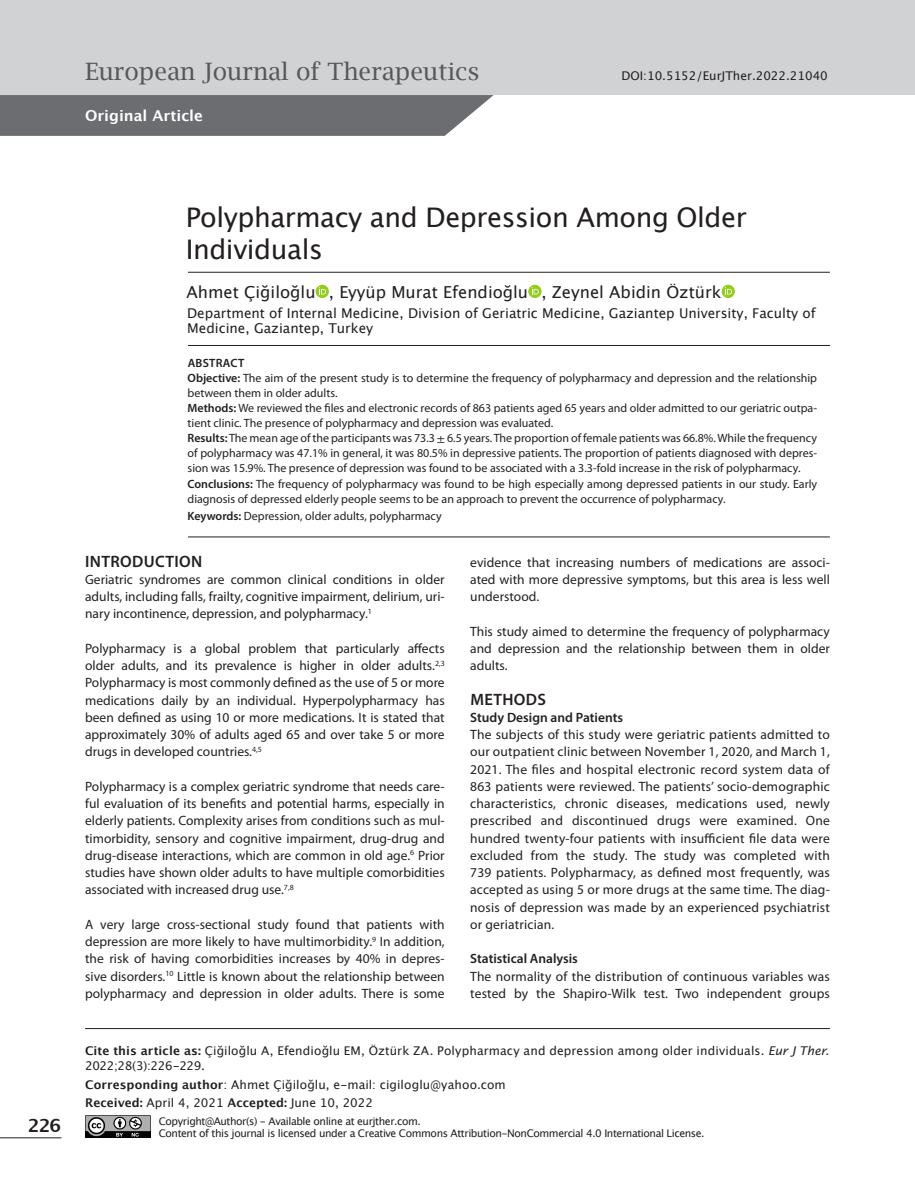
<style>
.page{position:relative;width:915px;height:1191px;background:#fff}
.page>*{position:absolute;margin:0;border:0;box-sizing:border-box;transform-origin:0 0}
.t1{font:27px/32.4px "Lucida Grande";letter-spacing:-.015em;color:#231f20}
.t2{font:24px "Lucida Bright";color:#57585a}
.t3{font:700 18px "Lucida Grande";color:#231f20}
.t4{font:16.5px "Lucida Grande";color:#231f20}
.t5{font:600 16.5px "Myriad Pro";letter-spacing:.02em;color:#231f20}
.t6{font:700 15px "Lucida Grande";color:#fff}
.t7{font:13.5px/17.2px "Myriad Pro";color:#231f20;text-align:justify}
.t8{font:13.5px/15px "Lucida Grande";color:#231f20}
.t9{font:600 13.5px "Myriad Pro";color:#231f20}
.t10{font:12px/15px "Myriad Pro";color:#231f20}
.t11{font:12px/14.4px "Lucida Grande";letter-spacing:.005em;color:#231f20}
.t12{font:10.5px/12.6px "Lucida Grande";letter-spacing:-.04em;color:#231f20}
.s1{font-weight:600}
.s2{font-family:"STIX General"}
.s3{font-weight:700}
.s4{font-style:italic}
</style>
<div class="page">
<div style="left:0;top:0;width:914px;height:95px;background:#d1d2d4"></div>
<svg style="left:0;top:95px;width:493px;height:41px;background:#737477"></svg>
<hr style="left:0;top:1137px;width:61px;height:1px;background:#231f20">
<hr style="left:85px;top:1028px;width:744px;height:1px;background:#231f20">
<hr style="left:188px;top:272px;width:641px;height:1px;background:#231f20">
<hr style="left:188px;top:345px;width:641px;height:1px;background:#231f20">
<hr style="left:188px;top:536px;width:641px;height:1px;background:#231f20">
<svg style="left:315px;top:285px;width:14px;height:13px"></svg>
<svg style="left:319px;top:287px;width:7px;height:7px"></svg>
<svg style="left:528px;top:285px;width:13px;height:13px"></svg>
<svg style="left:531px;top:287px;width:7px;height:7px"></svg>
<svg style="left:721px;top:285px;width:13px;height:13px"></svg>
<svg style="left:724px;top:287px;width:7px;height:7px"></svg>
<img style="left:85px;top:1115px;width:65px;height:22px">
<h2 class="t2" style="left:85px;top:57px;width:395px">European Journal of Therapeutics</h2>
<p class="t6" style="left:85px;top:103px;width:119px">Original Article</p>
<p class="t11" style="left:621px;top:68px;width:208px">DOI:10.5152/EurJTher.2022.21040</p>
<h3 class="t3" style="left:28px;top:1110px;width:35px">226</h3>
<h1 class="t1" style="left:186px;top:201px;width:562px">Polypharmacy and Depression Among Older<br>Individuals</h1>
<p class="t4" style="left:186px;top:283px;width:536px">Ahmet Çiğiloğlu , Eyyüp Murat Efendioğlu , Zeynel Abidin Öztürk</p>
<p class="t8" style="left:187px;top:305px;width:629px">Department of Internal Medicine, Division of Geriatric Medicine, Gaziantep University, Faculty of<br>Medicine, Gaziantep, Turkey</p>
<p class="t10" style="left:187px;top:356px;width:631px"><span class="s1">ABSTRACT<br>Objective:</span> The aim of the present study is to determine the frequency of polypharmacy and depression and the relationship between them in older adults.<br><span class="s1">Methods:</span> We reviewed the files and electronic records of 863 patients aged 65 years and older admitted to our geriatric outpa&shy;tient clinic. The presence of polypharmacy and depression was evaluated.<br><span class="s1">Results:</span> The mean age of the participants was 73.3 <span class="s2">±</span> 6.5 years. The proportion of female patients was 66.8%. While the frequency of polypharmacy was 47.1% in general, it was 80.5% in depressive patients. The proportion of patients diagnosed with depres&shy;sion was 15.9%. The presence of depression was found to be associated with a 3.3-fold increase in the risk of polypharmacy.<br><span class="s1">Conclusions:</span> The frequency of polypharmacy was found to be high especially among depressed patients in our study. Early diagnosis of depressed elderly people seems to be an approach to prevent the occurrence of polypharmacy.</p>
<p class="t10" style="left:187px;top:508px;width:256px"><span class="s1">Keywords:</span> Depression, older adults, polypharmacy</p>
<p class="t5" style="left:85px;top:550px;width:118px">INTRODUCTION</p>
<p class="t7" style="left:85px;top:570px;width:361px">Geriatric syndromes are common clinical conditions in older adults, including falls, frailty, cognitive impairment, delirium, uri&shy;nary incontinence, depression, and polypharmacy.<sup>1</sup></p>
<p class="t7" style="left:85px;top:639px;width:361px">Polypharmacy is a global problem that particularly affects older adults, and its prevalence is higher in older adults.<sup>2,3<br></sup>Polypharmacy is most commonly defined as the use of 5 or more medications daily by an individual. Hyperpolypharmacy has been defined as using 10 or more medications. It is stated that approximately 30% of adults aged 65 and over take 5 or more drugs in developed countries.<sup>4,5</sup></p>
<p class="t7" style="left:85px;top:777px;width:361px">Polypharmacy is a complex geriatric syndrome that needs care&shy;ful evaluation of its benefits and potential harms, especially in elderly patients. Complexity arises from conditions such as mul&shy;timorbidity, sensory and cognitive impairment, drug-drug and drug-disease interactions, which are common in old age.<sup>6</sup> Prior studies have shown older adults to have multiple comorbidities associated with increased drug use.<sup>7,8</sup></p>
<p class="t7" style="left:85px;top:915px;width:361px">A very large cross-sectional study found that patients with depression are more likely to have multimorbidity.<sup>9</sup> In addition, the risk of having comorbidities increases by 40% in depres&shy;sive disorders.<sup>10</sup> Little is known about the relationship between polypharmacy and depression in older adults. There is some</p>
<p class="t7" style="left:470px;top:553px;width:361px">evidence that increasing numbers of medications are associ&shy;ated with more depressive symptoms, but this area is less well understood.</p>
<p class="t7" style="left:470px;top:622px;width:361px">This study aimed to determine the frequency of polypharmacy and depression and the relationship between them in older adults.</p>
<p class="t5" style="left:470px;top:688px;width:77px">METHODS</p>
<p class="t9" style="left:470px;top:708px;width:154px">Study Design and Patients</p>
<p class="t7" style="left:470px;top:725px;width:361px">The subjects of this study were geriatric patients admitted to our outpatient clinic between November 1, 2020, and March 1, 2021. The files and hospital electronic record system data of 863 patients were reviewed. The patients’ socio-demographic characteristics, chronic diseases, medications used, newly prescribed and discontinued drugs were examined. One hundred twenty-four patients with insufficient file data were excluded from the study. The study was completed with 739 patients. Polypharmacy, as defined most frequently, was accepted as using 5 or more drugs at the same time. The diag&shy;nosis of depression was made by an experienced psychiatrist or geriatrician.</p>
<p class="t9" style="left:470px;top:950px;width:109px">Statistical Analysis</p>
<p class="t7" style="left:470px;top:967px;width:361px">The normality of the distribution of continuous variables was tested by the Shapiro-Wilk test. Two independent groups</p>
<p class="t11" style="left:85px;top:1043px;width:745px"><span class="s3">Cite this article as:</span> Çiğiloğlu A, Efendioğlu EM, Öztürk ZA. Polypharmacy and depression among older individuals. <span class="s4">Eur J Ther.<br></span>2022;28(3):226-229.</p>
<p class="t11" style="left:85px;top:1075px;width:422px;line-height:18.9px"><span class="s3">Corresponding author</span>: Ahmet Çiğiloğlu, e-mail: cigiloglu@yahoo.com<br><span class="s3">Received:</span> April 4, 2021 <span class="s3">Accepted:</span> June 10, 2022</p>
<p class="t12" style="left:159px;top:1115px;width:547px">Copyright@Author(s) - Available online at eurjther.com.<br>Content of this journal is licensed under a Creative Commons Attribution-NonCommercial 4.0 International License.</p>
</div>
